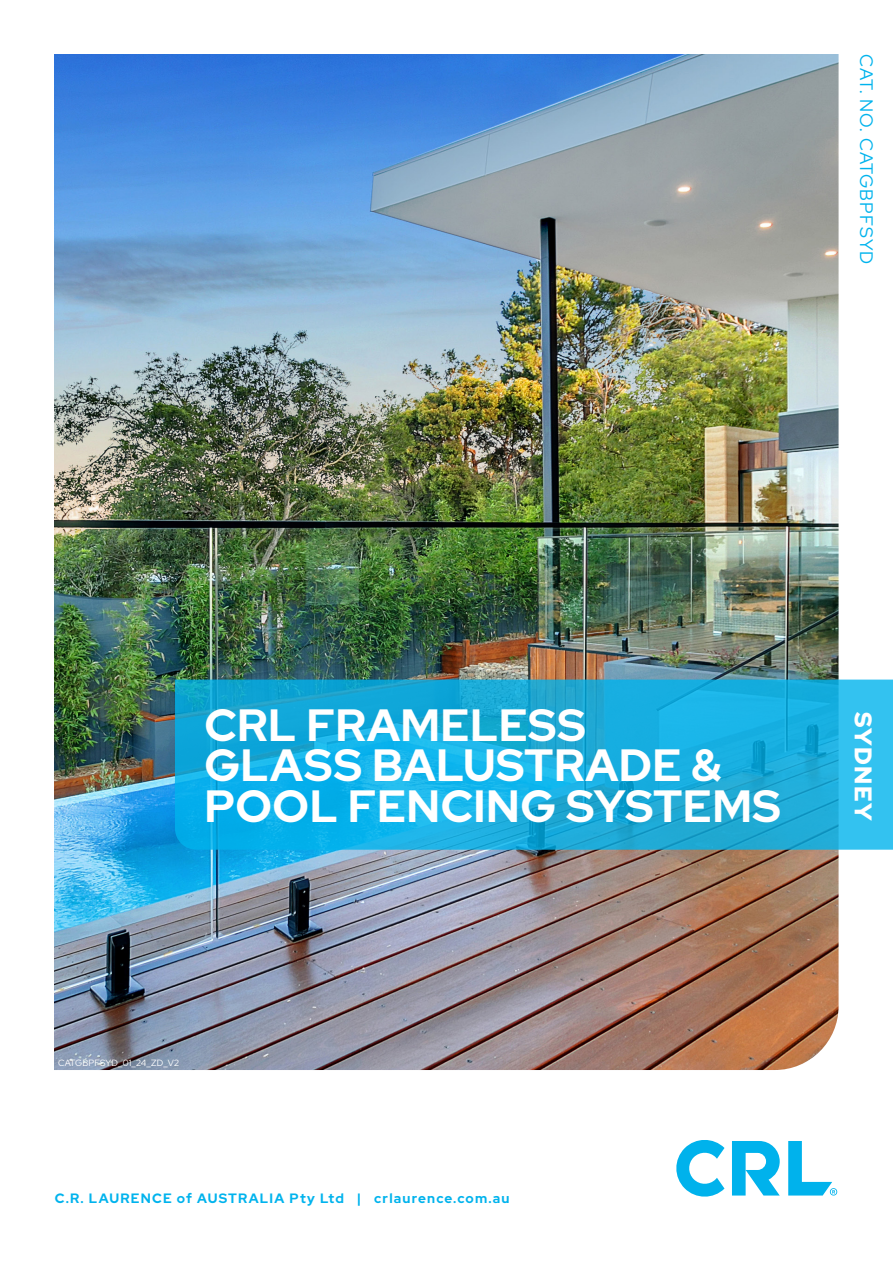
<style>
.page{position:relative;width:893px;height:1263px;background:#fff}
.page>*{position:absolute;margin:0;border:0;box-sizing:border-box;transform-origin:0 0}
.Subheader{font:700 45px "Red Hat Display";letter-spacing:.01em;color:#fff}
.t1{font:900 24px "Red Hat Display";letter-spacing:.06em;color:#fff}
.t2{font:18px "Red Hat Display";letter-spacing:.06em;color:#00b3ed}
.t3{font:700 13.5px "Red Hat Display";letter-spacing:.09em;color:#00b3ed}
.Body_Text{font:9px "Red Hat Display";letter-spacing:.02em;color:#fff}
</style>
<div class="page">
<img style="left:54px;top:54px;width:784px;height:1016px">
<svg style="left:175px;top:680px;width:718px;height:170px;background:#18aedf"></svg>
<svg style="left:676px;top:1140px;width:48px;height:57px"></svg>
<svg style="left:732px;top:1141px;width:48px;height:54px"></svg>
<svg style="left:788px;top:1141px;width:49px;height:54px"></svg>
<p class="t2" style="left:878px;top:54px;width:212px;rotate:90deg">CAT. NO. CATGBPFSYD</p>
<p class="Subheader" style="left:204px;top:695px;width:383px">CRL FRAMELESS</p>
<p class="Subheader" style="left:204px;top:736px;width:519px">GLASS BALUSTRADE &amp;</p>
<p class="Subheader" style="left:204px;top:776px;width:578px">POOL FENCING SYSTEMS</p>
<p class="t1" style="left:879px;top:712px;width:111px;rotate:90deg">SYDNEY</p>
<p class="Body_Text" style="left:58px;top:1057px;width:123px">CATGBPFSYD_01_24_ZD_V2</p>
<p class="t3" style="left:55px;top:1189px;width:456px">C.R. LAURENCE of AUSTRALIA Pty Ltd | crlaurence.com.au</p>
</div>
